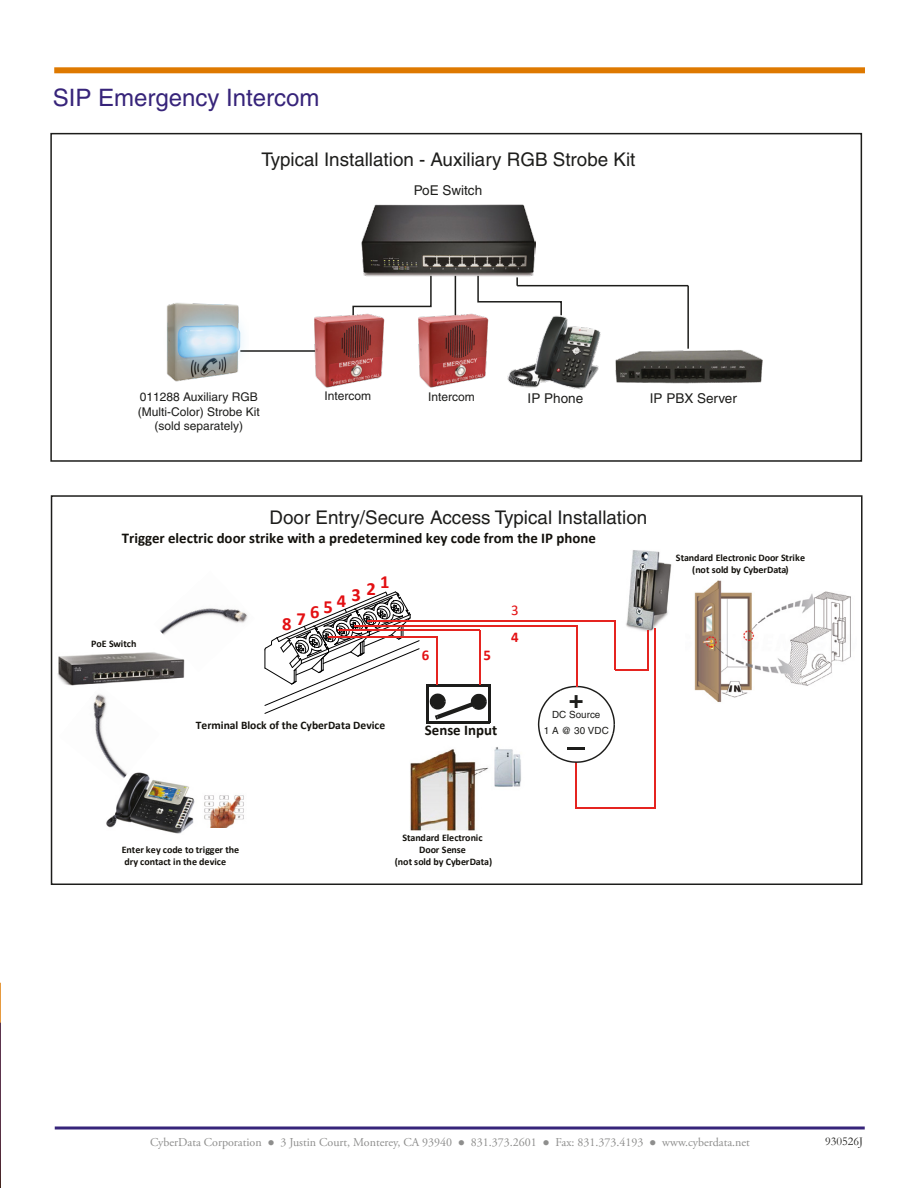
<style>
.page{position:relative;width:918px;height:1188px;background:#fff}
.page>*{position:absolute;margin:0;border:0;box-sizing:border-box;transform-origin:0 0}
.t1{font:700 25.5px "Helvetica";color:#1d1d1b}
.t2{font:24px "Helvetica";color:#37247a}
.t3{font:18.75px "Helvetica";color:#1d1d1b}
.t4{font:700 18.6px "Calibri";color:#e31013}
.t5{font:700 14.85px "Calibri";color:#13110c}
.t6{font:700 14.85px "Calibri";color:#e31013}
.t7{font:14.85px "Calibri";color:#e31013}
.t8{font:13.5px "Helvetica";color:#1d1d1b}
.t9{font:12px "Adobe Garamond Pro";color:#8e8e8d}
.t10{font:12px/14.4px "Helvetica";color:#1d1d1b;text-align:center}
.t11{font:12px "Garamond";color:#1d1d1b}
.t12{font:700 11.55px "Calibri";color:#13110c}
.t13{font:700 10.05px/11.9px "Calibri";letter-spacing:-.01em;color:#13110c;text-align:center}
.t14{font:9.9px "Helvetica";letter-spacing:.005em;color:#1d1d1b}
</style>
<div class="page">
<svg style="left:55px;top:1126px;width:810px;height:4px;background:#685a9b"></svg>
<div style="left:54px;top:67px;width:811px;height:6px;background:#de7900"></div>
<div style="left:50px;top:133px;width:812px;height:329px;border:2px solid #1d1d1b"></div>
<hr style="left:455px;top:273px;width:1px;height:49px;background:#1d1d1b">
<svg style="left:352px;top:277px;width:80px;height:44px"></svg>
<img style="left:362px;top:204px;width:173px;height:73px">
<img style="left:616px;top:350px;width:147px;height:33px">
<img style="left:507px;top:316px;width:94px;height:74px">
<svg style="left:477px;top:273px;width:86px;height:44px"></svg>
<hr style="left:517px;top:285px;width:171px;height:1px;background:#1d1d1b">
<hr style="left:687px;top:286px;width:2px;height:63px;background:#1d1d1b">
<svg style="left:0;top:982px;width:1px;height:206px"></svg>
<hr style="left:240px;top:350px;width:75px;height:2px;background:#1d1d1b">
<img style="left:167px;top:303px;width:81px;height:79px">
<div style="left:51px;top:495px;width:812px;height:390px;border:2px solid #1d1d1b"></div>
<img style="left:609px;top:550px;width:63px;height:82px">
<svg style="left:265px;top:592px;width:154px;height:122px"></svg>
<hr style="left:575px;top:762px;width:1px;height:47px;background:#e52420">
<hr style="left:576px;top:807px;width:79px;height:2px;background:#e52420">
<hr style="left:654px;top:628px;width:1px;height:180px;background:#e52420">
<svg style="left:538px;top:686px;width:77px;height:77px"></svg>
<hr style="left:569px;top:747px;width:16px;height:3px;background:#1d1d1b">
<svg style="left:430px;top:694px;width:57px;height:26px"></svg>
<hr style="left:427px;top:685px;width:64px;height:2px;background:#1d1d1b">
<hr style="left:489px;top:686px;width:2px;height:37px;background:#1d1d1b">
<hr style="left:426px;top:721px;width:64px;height:2px;background:#1d1d1b">
<hr style="left:426px;top:685px;width:2px;height:37px;background:#1d1d1b">
<hr style="left:577px;top:625px;width:1px;height:62px;background:#e52420">
<hr style="left:354px;top:625px;width:223px;height:2px;background:#e52420">
<hr style="left:479px;top:630px;width:2px;height:54px;background:#e52420">
<hr style="left:338px;top:630px;width:142px;height:1px;background:#e52420">
<hr style="left:437px;top:636px;width:1px;height:48px;background:#e52420">
<hr style="left:328px;top:636px;width:109px;height:1px;background:#e52420">
<hr style="left:368px;top:620px;width:248px;height:1px;background:#e52420">
<hr style="left:615px;top:621px;width:1px;height:49px;background:#e52420">
<hr style="left:615px;top:669px;width:34px;height:1px;background:#e52420">
<hr style="left:647px;top:630px;width:2px;height:39px;background:#e52420">
<img style="left:57px;top:652px;width:128px;height:33px">
<img style="left:153px;top:608px;width:95px;height:64px">
<img style="left:694px;top:580px;width:157px;height:122px">
<img style="left:410px;top:747px;width:111px;height:84px">
<img style="left:106px;top:781px;width:89px;height:53px">
<img style="left:69px;top:685px;width:91px;height:100px">
<img style="left:204px;top:795px;width:40px;height:32px">
<img style="left:313px;top:313px;width:71px;height:74px">
<img style="left:418px;top:313px;width:71px;height:74px">
<h2 class="t2" style="left:53px;top:83px;width:268px">SIP Emergency Intercom</h2>
<h3 class="t3" style="left:262px;top:149px;width:375px">Typical Installation - Auxiliary RGB Strobe Kit</h3>
<h3 class="t8" style="left:414px;top:182px;width:70px">PoE Switch</h3>
<p class="t10" style="left:140px;top:390px;width:120px">011288 Auxiliary RGB</p>
<p class="t10" style="left:325px;top:388px;width:48px">Intercom</p>
<p class="t10" style="left:428px;top:390px;width:48px">Intercom</p>
<p class="t10" style="left:138px;top:404px;width:124px">(Multi-Color) Strobe Kit (sold separately)</p>
<h3 class="t8" style="left:528px;top:390px;width:57px">IP Phone</h3>
<h3 class="t8" style="left:650px;top:390px;width:89px">IP PBX Server</h3>
<h3 class="t3" style="left:270px;top:506px;width:379px">Door Entry/Secure Access Typical Installation</h3>
<h3 class="t5" style="left:122px;top:528px;width:476px">Trigger electric door strike with a predetermined key code from the IP phone</h3>
<p class="t13" style="left:91px;top:637px;width:47px">PoE Switch</p>
<h3 class="t4" style="left:380px;top:569px;width:11px">1</h3>
<h3 class="t4" style="left:366px;top:575px;width:11px">2</h3>
<h3 class="t4" style="left:351px;top:582px;width:11px">3</h3>
<h3 class="t4" style="left:337px;top:587px;width:11px">4</h3>
<h3 class="t4" style="left:324px;top:594px;width:11px">5</h3>
<h3 class="t4" style="left:297px;top:602px;width:25px">76</h3>
<h3 class="t4" style="left:282px;top:611px;width:11px">8</h3>
<p class="t12" style="left:196px;top:717px;width:191px">Terminal Block of the CyberData Device</p>
<h3 class="t6" style="left:422px;top:645px;width:9px">6</h3>
<h3 class="t6" style="left:484px;top:645px;width:9px">5</h3>
<h3 class="t7" style="left:511px;top:600px;width:9px">3</h3>
<h3 class="t6" style="left:511px;top:626px;width:9px">4</h3>
<h3 class="t5" style="left:425px;top:720px;width:74px">Sense Input</h3>
<h1 class="t1" style="left:569px;top:683px;width:16px">+</h1>
<p class="t14" style="left:544px;top:725px;width:66px">1A@30VDC</p>
<p class="t14" style="left:552px;top:709px;width:50px">DC Source</p>
<p class="t13" style="left:122px;top:844px;width:119px;text-align:left">Enter key code to trigger the dry contact in the device</p>
<p class="t13" style="left:395px;top:832px;width:99px">Standard Electronic<br>Door Sense<br>(not sold by CyberData)</p>
<p class="t13" style="left:676px;top:552px;width:131px">Standard Electronic Door Strike (not sold by CyberData)</p>
<p class="t9" style="left:150px;top:1135px;width:601px">CyberData Corporation ● 3 Justin Court, Monterey, CA 93940 ● 831.373.2601 ● Fax: 831.373.4193 ● www.cyberdata.net</p>
<p class="t11" style="left:825px;top:1134px;width:39px">930526J</p>
</div>
